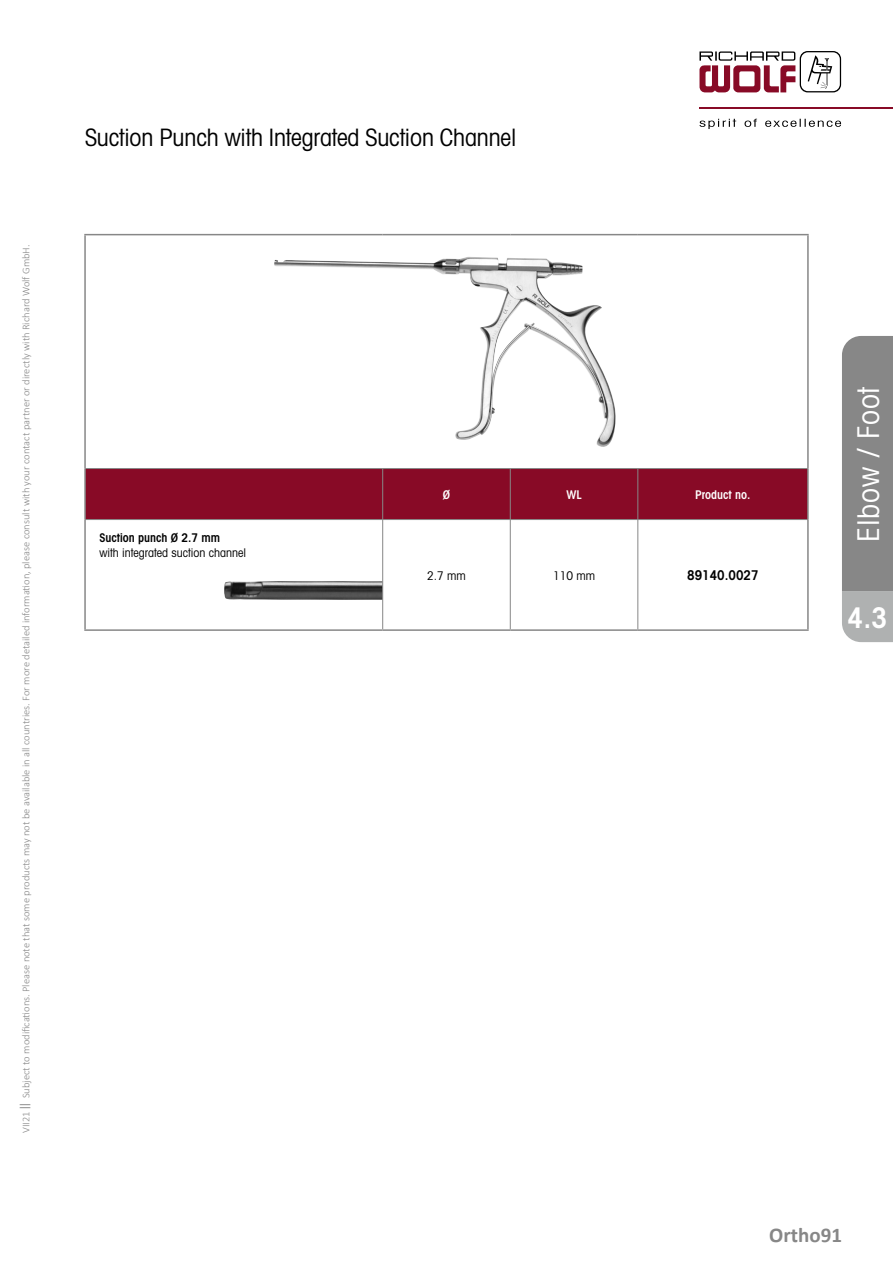
<style>
.page{position:relative;width:893px;height:1263px;background:#fff}
.page>*{position:absolute;margin:0;border:0;box-sizing:border-box;transform-origin:0 0}
.t1{font:condensed 30px "Avant Garde";letter-spacing:.025em;color:#fff}
.t2{font:600 condensed 28.5px "Avant Garde";color:#fff}
.t3{font:condensed 24px "Avant Garde";letter-spacing:-.005em;color:#000}
.t4{font:700 21px "Calibri";color:#878787}
.t5{font:600 condensed 13.5px "Avant Garde";color:#000}
.t6{font:condensed 12px "Avant Garde";color:#000}
.t7{font:600 condensed 12px "Avant Garde";color:#000}
.t8{font:600 condensed 12px "Avant Garde";color:#fff}
.t9{font:300 10.5px "Calibri";color:#878787}
.s1{font-family:"Adobe Garamond Pro";font-weight:700}
</style>
<div class="page">
<svg style="left:699px;top:119px;width:142px;height:10px"></svg>
<svg style="left:699px;top:51px;width:142px;height:41px"></svg>
<hr style="left:699px;top:107px;width:194px;height:2px;background:#880a26">
<svg style="left:842px;top:336px;width:51px;height:306px;background:#8e8f8f"></svg>
<img style="left:274px;top:257px;width:342px;height:190px">
<img style="left:224px;top:581px;width:158px;height:19px">
<div style="left:86px;top:469px;width:721px;height:50px;background:#880a26"></div>
<hr style="left:84px;top:234px;width:299px;height:1px;background:#878787">
<hr style="left:84px;top:235px;width:2px;height:233px;background:#878787">
<hr style="left:383px;top:234px;width:127px;height:1px;background:#878787">
<hr style="left:510px;top:234px;width:128px;height:1px;background:#878787">
<hr style="left:638px;top:234px;width:171px;height:1px;background:#878787">
<hr style="left:84px;top:468px;width:2px;height:51px;background:#878787">
<hr style="left:807px;top:468px;width:2px;height:51px;background:#878787">
<hr style="left:84px;top:519px;width:2px;height:110px;background:#878787">
<hr style="left:807px;top:519px;width:2px;height:110px;background:#878787">
<hr style="left:807px;top:235px;width:2px;height:233px;background:#878787">
<hr style="left:86px;top:468px;width:297px;height:1px;background:#878787">
<hr style="left:383px;top:468px;width:127px;height:1px;background:#878787">
<hr style="left:382px;top:469px;width:1px;height:50px;background:#878787">
<hr style="left:510px;top:468px;width:128px;height:1px;background:#878787">
<hr style="left:510px;top:469px;width:1px;height:50px;background:#878787">
<hr style="left:638px;top:468px;width:169px;height:1px;background:#878787">
<hr style="left:637px;top:469px;width:1px;height:50px;background:#878787">
<hr style="left:86px;top:519px;width:297px;height:1px;background:#878787">
<hr style="left:383px;top:519px;width:127px;height:1px;background:#878787">
<hr style="left:382px;top:520px;width:1px;height:109px;background:#878787">
<hr style="left:510px;top:519px;width:128px;height:1px;background:#878787">
<hr style="left:510px;top:520px;width:1px;height:109px;background:#878787">
<hr style="left:638px;top:519px;width:169px;height:1px;background:#878787">
<hr style="left:637px;top:520px;width:1px;height:109px;background:#878787">
<hr style="left:84px;top:629px;width:299px;height:2px;background:#878787">
<hr style="left:383px;top:629px;width:127px;height:2px;background:#878787">
<hr style="left:510px;top:629px;width:128px;height:2px;background:#878787">
<hr style="left:638px;top:629px;width:171px;height:2px;background:#878787">
<p class="t9" style="left:19px;top:1133px;width:890px;rotate:-90deg">VII21 <span class="s1">||</span> Subject to modifications. Please note that some products may not be available in all countries. For more detailed information, please consult with your contact partner or directly with Richard Wolf GmbH.</p>
<h3 class="t3" style="left:85px;top:123px;width:433px">Suction Punch with Integrated Suction Channel</h3>
<p class="t7" style="left:100px;top:530px;width:122px">Suction punch Ø 2.7 mm</p>
<p class="t6" style="left:100px;top:545px;width:148px">with integrated suction channel</p>
<p class="t8" style="left:443px;top:487px;width:9px">Ø</p>
<p class="t8" style="left:566px;top:487px;width:17px">WL</p>
<p class="t8" style="left:695px;top:487px;width:57px">Product no.</p>
<p class="t6" style="left:427px;top:568px;width:40px">2.7 mm</p>
<p class="t6" style="left:553px;top:568px;width:44px">110 mm</p>
<p class="t5" style="left:687px;top:567px;width:73px">89140.0027</p>
<h1 class="t1" style="left:850px;top:542px;width:157px;rotate:-90deg">Elbow / Foot</h1>
<h2 class="t2" style="left:848px;top:600px;width:41px">4.3</h2>
<h3 class="t4" style="left:769px;top:1220px;width:74px">Ortho91</h3>
</div>
